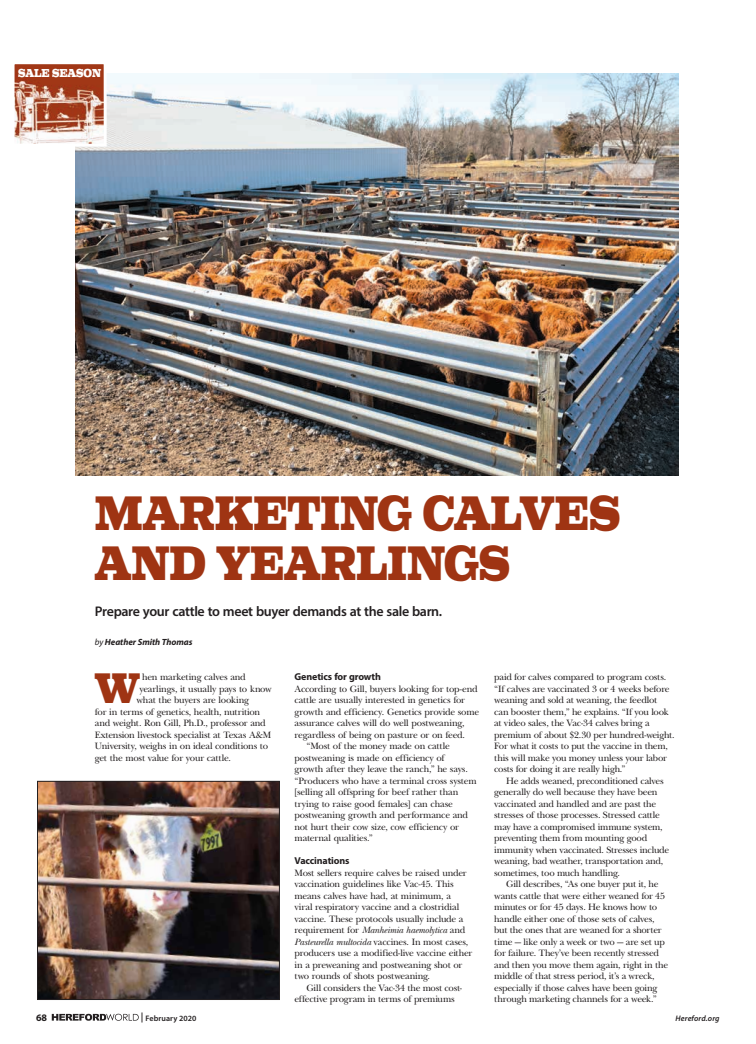
<style>
.page{position:relative;width:756px;height:1044px;background:#fff}
.page>*{position:absolute;margin:0;border:0;box-sizing:border-box;transform-origin:0 0}
.t1{font:900 48px/50px "Colt";color:#9f3413;scale:.5 1}
.t2{font:900 42.4px "Colt";color:#9f3413;scale:.5 1}
.t3{font:600 14px "Myriad Pro";letter-spacing:-.025em;color:#231f20}
.t4{font:900 11.4px "Colt";letter-spacing:-.01em;color:#fff;scale:.5 1}
.t5{font:700 10px "Myriad Pro";letter-spacing:-.015em;color:#231f20}
.t6{font:9.5px/11.5px "New Baskerville";letter-spacing:-.02em;color:#231f20}
.t7{font:italic 700 9px "Myriad Pro";letter-spacing:-.005em;color:#231f20}
.t8{font:600 8px "Myriad Pro";letter-spacing:.01em;color:#231f20}
.t9{font:italic 600 8px "Myriad Pro";letter-spacing:.015em;color:#231f20}
.s1{font-weight:400}
.s2{font-style:italic}
.s3{font-size:10px}
</style>
<div class="page">
<img style="left:76px;top:74px;width:603px;height:402px">
<img style="left:16px;top:65px;width:87px;height:78px">
<div style="left:12px;top:61px;width:95px;height:86px;border:3px solid #fff"></div>
<img style="left:39px;top:783px;width:239px;height:215px">
<div style="left:37px;top:781px;width:243px;height:219px;border:1px solid #231f20"></div>
<svg style="left:52px;top:1014px;width:87px;height:7px"></svg>
<p class="t4" style="left:18px;top:67px;width:167px">SALE SEASON</p>
<h1 class="t1" style="left:95px;top:488px;width:1053px">MARKETING CALVES<br>AND YEARLINGS</h1>
<h3 class="t3" style="left:95px;top:602px;width:349px">Prepare your cattle to meet buyer demands at the sale barn.</h3>
<p class="t7" style="left:95px;top:636px;width:99px"><span class="s1">by</span> Heather Smith Thomas</p>
<h2 class="t2" style="left:95px;top:664px;width:92px">W</h2>
<p class="t6" style="left:142px;top:671px;width:105px">hen marketing calves and</p>
<p class="t5" style="left:295px;top:670px;width:88px">Genetics for growth</p>
<p class="t6" style="left:295px;top:683px;width:185px">According to Gill, buyers looking for top-end</p>
<p class="t6" style="left:295px;top:694px;width:172px">cattle are usually interested in genetics for</p>
<p class="t6" style="left:295px;top:706px;width:186px">growth and efficiency. Genetics provide some</p>
<p class="t6" style="left:295px;top:717px;width:172px">assurance calves will do well postweaning,</p>
<p class="t6" style="left:295px;top:729px;width:172px">regardless of being on pasture or on feed.</p>
<p class="t6" style="left:307px;top:740px;width:145px">“Most of the money made on cattle</p>
<p class="t6" style="left:295px;top:752px;width:152px">postweaning is made on efficiency of</p>
<p class="t6" style="left:295px;top:763px;width:175px">growth after they leave the ranch,” he says.</p>
<p class="t6" style="left:295px;top:775px;width:184px">“Producers who have a terminal cross system</p>
<p class="t6" style="left:295px;top:786px;width:165px">[selling all offspring for beef rather than</p>
<p class="t6" style="left:295px;top:798px;width:160px">trying to raise good females] can chase</p>
<p class="t6" style="left:295px;top:809px;width:175px">postweaning growth and performance and</p>
<p class="t6" style="left:295px;top:821px;width:166px">not hurt their cow size, cow efficiency or</p>
<p class="t6" style="left:295px;top:833px;width:80px">maternal qualities.”</p>
<p class="t5" style="left:295px;top:854px;width:56px">Vaccinations</p>
<p class="t6" style="left:295px;top:867px;width:179px">Most sellers require calves be raised under vaccination guidelines like Vac-45. This means calves have had, at minimum, a<br>viral respiratory vaccine and a clostridial vaccine. These protocols usually include a requirement for <span class="s2">Manheimia haemolytica</span> and <span class="s2">Pasteurella multocida</span> vaccines. In most cases, producers use a modified-live vaccine either in a preweaning and postweaning shot or two rounds of shots postweaning.</p>
<p class="t6" style="left:295px;top:982px;width:169px;text-indent:12px">Gill considers the Vac-34 the most cost&shy;effective program in terms of premiums</p>
<p class="t6" style="left:494px;top:671px;width:182px">paid for calves compared to program costs. “If calves are vaccinated 3 or 4 weeks before weaning and sold at weaning, the feedlot<br>can booster them,” he explains. “If you look at video sales, the Vac-34 calves bring a premium of about $2.30 per hundred-weight.<br>For what it costs to put the vaccine in them, this will make you money unless your labor costs for doing it are really high.”</p>
<p class="t6" style="left:494px;top:775px;width:176px;text-indent:12px">He adds weaned, preconditioned calves generally do well because they have been vaccinated and handled and are past the stresses of those processes. Stressed cattle may have a compromised immune system, preventing them from mounting good immunity when vaccinated. Stresses include weaning, bad weather, transportation and, sometimes, too much handling.</p>
<p class="t6" style="left:494px;top:879px;width:175px;text-indent:12px">Gill describes, “As one buyer put it, he wants cattle that were either weaned for 45 minutes or for 45 days. He knows how to handle either one of those sets of calves, but the ones that are weaned for a shorter time — like only a week or two — are set up for failure. They’ve been recently stressed and then you move them again, right in the middle of that stress period, it’s a wreck, especially if those calves have been going through marketing channels for a week.”</p>
<p class="t6" style="left:139px;top:683px;width:134px">yearlings, it usually pays to know</p>
<p class="t6" style="left:137px;top:694px;width:114px">what the buyers are looking</p>
<p class="t6" style="left:95px;top:706px;width:167px">for in terms of genetics, health, nutrition</p>
<p class="t6" style="left:95px;top:717px;width:172px">and weight. Ron Gill, Ph.D., professor and</p>
<p class="t6" style="left:95px;top:729px;width:178px">Extension livestock specialist at Texas A&amp;M</p>
<p class="t6" style="left:95px;top:740px;width:175px">University, weighs in on ideal conditions to</p>
<p class="t6" style="left:95px;top:752px;width:138px">get the most value for your cattle.</p>
<p class="t5" style="left:36px;top:1011px;width:13px">68</p>
<p class="t8" style="left:141px;top:1013px;width:57px"><span class="s3">|</span> February 2020</p>
<p class="t9" style="left:676px;top:1014px;width:45px">Hereford.org</p>
</div>
